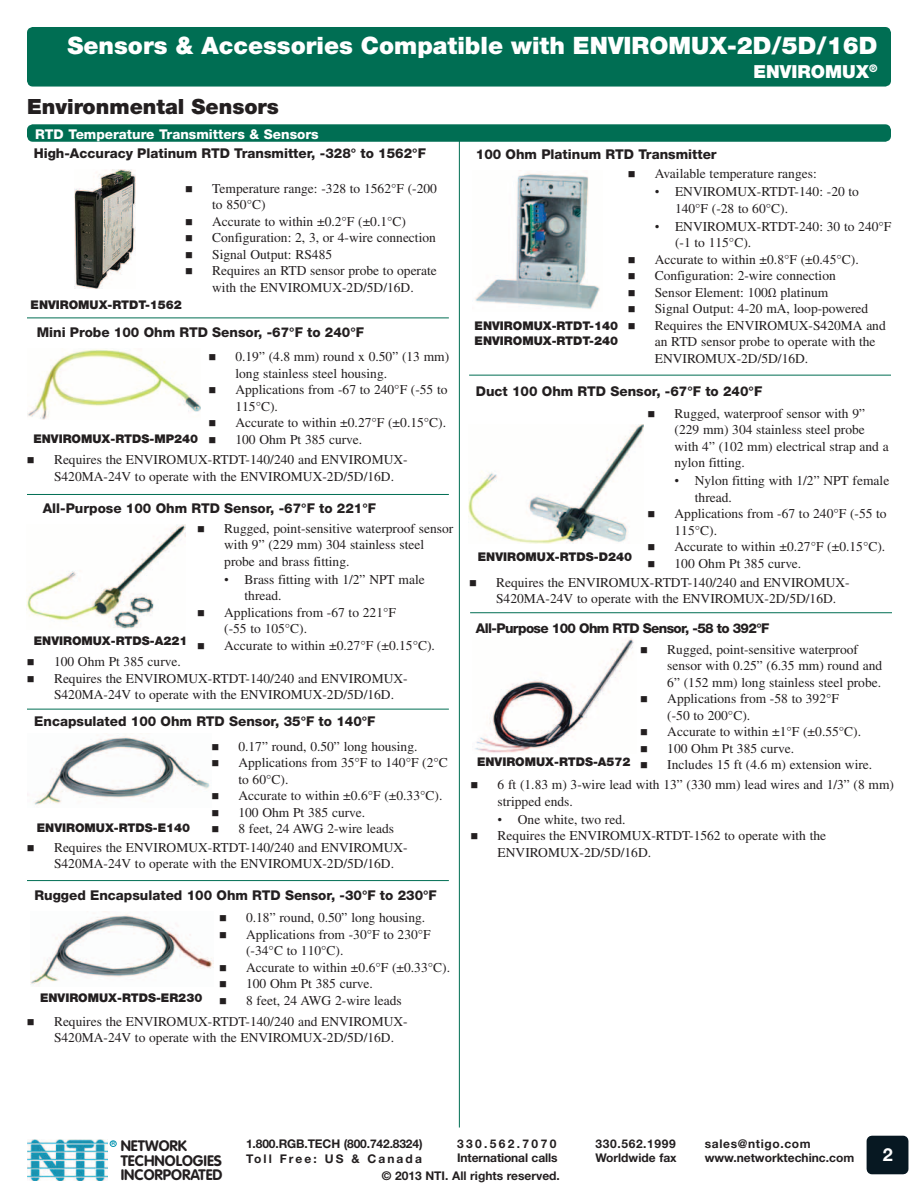
<style>
.page{position:relative;width:918px;height:1188px;background:#fff}
.page>*{position:absolute;margin:0;border:0;box-sizing:border-box;transform-origin:0 0}
.t1{font:900 24px "Helvetica Neue LT Std";color:#fff}
.t2{font:900 21px "Helvetica Neue LT Std";color:#231f20}
.t3{font:900 18px "Helvetica Neue LT Std";color:#fff}
.t4{font:700 18px "Helvetica Neue LT Std";color:#fff}
.t5{font:700 15px/14.7px "VAG Rounded Std";color:#231f20}
.t6{font:13.5px/16.5px "Times LT Std";color:#231f20}
.t7{font:800 13.5px "Helvetica Neue LT Std";color:#231f20}
.t8{font:800 13.5px "Helvetica Neue LT Std";letter-spacing:-.045em;color:#231f20}
.t9{font:800 13.5px "Helvetica Neue LT Std";color:#fff}
.t10{font:900 12px/14.4px "Helvetica Neue LT Std";color:#231f20}
.t11{font:700 12px/14.4px "Helvetica Neue LT Std";color:#231f20}
.t12{font:700 4.95px "Helvetica Neue LT Std";color:#0093b0}
.s1{font-family:"Times New Roman"}
</style>
<div class="page">
<div style="left:110px;top:1140px;width:7px;height:7px;border:1px solid #0093b0;border-radius:50%"></div>
<img style="left:28px;top:1140px;width:80px;height:41px">
<div style="left:867px;top:1136px;width:41px;height:38px;background:#071822"></div>
<hr style="left:459px;top:137px;width:1px;height:991px;background:#006e53">
<div style="left:27px;top:27px;width:864px;height:60px;background:#006e53;border-radius:6px"></div>
<img style="left:475px;top:172px;width:125px;height:137px">
<img style="left:74px;top:170px;width:61px;height:118px">
<div style="left:27px;top:124px;width:864px;height:18px;background:#006e53;border-radius:6px"></div>
<img style="left:31px;top:915px;width:182px;height:70px">
<hr style="left:27px;top:880px;width:422px;height:1px;background:#006e53">
<hr style="left:27px;top:709px;width:422px;height:1px;background:#006e53">
<img style="left:27px;top:737px;width:183px;height:68px">
<hr style="left:469px;top:375px;width:422px;height:1px;background:#006e53">
<img style="left:469px;top:424px;width:175px;height:119px">
<img style="left:26px;top:524px;width:160px;height:105px">
<hr style="left:27px;top:494px;width:422px;height:1px;background:#006e53">
<img style="left:475px;top:637px;width:159px;height:116px">
<hr style="left:470px;top:612px;width:422px;height:1px;background:#006e53">
<img style="left:27px;top:349px;width:174px;height:71px">
<hr style="left:27px;top:318px;width:422px;height:1px;background:#006e53">
<h1 class="t1" style="left:68px;top:31px;width:811px">Sensors &amp; Accessories Compatible with ENVIROMUX-2D/5D/16D</h1>
<h3 class="t3" style="left:753px;top:61px;width:126px">ENVIROMUX<sup>®</sup></h3>
<h2 class="t2" style="left:27px;top:94px;width:254px">Environmental Sensors</h2>
<p class="t9" style="left:35px;top:126px;width:285px">RTD Temperature Transmitters &amp; Sensors</p>
<p class="t7" style="left:34px;top:146px;width:394px">High-Accuracy Platinum RTD Transmitter, -328° to 1562°F</p>
<p class="t10" style="left:31px;top:297px;width:153px">ENVIROMUX-RTDT-1562</p>
<p class="t6" style="left:212px;top:180px;width:226px">Temperature range: -328 to 1562°F (-200 to 850°C)<br>Accurate to within ±0.2°F (±0.1°C)<br>Configuration: 2, 3, or 4-wire connection<br>Signal Output: RS485<br>Requires an RTD sensor probe to operate with the ENVIROMUX-2D/5D/16D.</p>
<p class="t7" style="left:37px;top:325px;width:329px">Mini Probe 100 Ohm RTD Sensor, -67°F to 240°F</p>
<p class="t6" style="left:235px;top:348px;width:215px">0.19” (4.8 mm) round x 0.50” (13 mm) long stainless steel housing.<br>Applications from -67 to 240°F (-55 to<br>115°C).<br>Accurate to within ±0.27°F (±0.15°C).<br>100 Ohm Pt 385 curve.</p>
<p class="t6" style="left:54px;top:452px;width:355px">Requires the ENVIROMUX-RTDT-140/240 and ENVIROMUX-<br>S420MA-24V to operate with the ENVIROMUX-2D/5D/16D.</p>
<p class="t10" style="left:33px;top:432px;width:166px">ENVIROMUX-RTDS-MP240</p>
<p class="t7" style="left:43px;top:501px;width:335px">All-Purpose 100 Ohm RTD Sensor, -67°F to 221°F</p>
<p class="t6" style="left:224px;top:520px;width:231px">Rugged, point-sensitive waterproof sensor with 9” (229 mm) 304 stainless steel probe and brass fitting.</p>
<p class="t6" style="left:224px;top:571px;width:202px"><span class="s1">•</span> Brass fitting with 1/2” NPT male</p>
<p class="t6" style="left:244px;top:588px;width:39px">thread.</p>
<p class="t6" style="left:224px;top:604px;width:173px">Applications from -67 to 221°F</p>
<p class="t6" style="left:224px;top:621px;width:84px">(-55 to 105°C).</p>
<p class="t6" style="left:224px;top:637px;width:212px">Accurate to within ±0.27°F (±0.15°C).</p>
<p class="t6" style="left:54px;top:654px;width:355px">100 Ohm Pt 385 curve.<br>Requires the ENVIROMUX-RTDT-140/240 and ENVIROMUX-<br>S420MA-24V to operate with the ENVIROMUX-2D/5D/16D.</p>
<p class="t10" style="left:34px;top:633px;width:155px">ENVIROMUX-RTDS-A221</p>
<p class="t7" style="left:34px;top:714px;width:343px">Encapsulated 100 Ohm RTD Sensor, 35°F to 140°F</p>
<p class="t6" style="left:238px;top:738px;width:211px">0.17” round, 0.50” long housing.<br>Applications from 35°F to 140°F (2°C to 60°C).<br>Accurate to within ±0.6°F (±0.33°C).<br>100 Ohm Pt 385 curve.<br>8 feet, 24 AWG 2-wire leads</p>
<p class="t6" style="left:54px;top:839px;width:355px">Requires the ENVIROMUX-RTDT-140/240 and ENVIROMUX-<br>S420MA-24V to operate with the ENVIROMUX-2D/5D/16D.</p>
<p class="t10" style="left:37px;top:821px;width:155px">ENVIROMUX-RTDS-E140</p>
<p class="t7" style="left:34px;top:887px;width:404px">Rugged Encapsulated 100 Ohm RTD Sensor, -30°F to 230°F</p>
<p class="t6" style="left:246px;top:909px;width:205px">0.18” round, 0.50” long housing.<br>Applications from -30°F to 230°F (-34°C to 110°C).<br>Accurate to within ±0.6°F (±0.33°C).<br>100 Ohm Pt 385 curve.<br>8 feet, 24 AWG 2-wire leads</p>
<p class="t6" style="left:54px;top:1013px;width:355px">Requires the ENVIROMUX-RTDT-140/240 and ENVIROMUX-<br>S420MA-24V to operate with the ENVIROMUX-2D/5D/16D.</p>
<p class="t10" style="left:40px;top:990px;width:164px">ENVIROMUX-RTDS-ER230</p>
<p class="t7" style="left:476px;top:146px;width:242px">100 Ohm Platinum RTD Transmitter</p>
<p class="t10" style="left:475px;top:319px;width:145px">ENVIROMUX-RTDT-140<br>ENVIROMUX-RTDT-240</p>
<p class="t6" style="left:655px;top:165px;width:164px">Available temperature ranges:</p>
<p class="t6" style="left:675px;top:183px;width:186px;text-indent:-20px"><span class="s1">•</span> ENVIROMUX-RTDT-140: -20 to<br>140°F (-28 to 60°C).</p>
<p class="t6" style="left:655px;top:218px;width:238px"><span class="s1">•</span> ENVIROMUX-RTDT-240: 30 to 240°F</p>
<p class="t6" style="left:675px;top:234px;width:78px">(-1 to 115°C).</p>
<p class="t6" style="left:655px;top:251px;width:205px">Accurate to within ±0.8°F (±0.45°C).</p>
<p class="t6" style="left:655px;top:267px;width:183px">Configuration: 2-wire connection</p>
<p class="t6" style="left:655px;top:284px;width:175px">Sensor Element: 100Ω platinum</p>
<p class="t6" style="left:655px;top:300px;width:215px">Signal Output: 4-20 mA, loop-powered</p>
<p class="t6" style="left:655px;top:317px;width:233px">Requires the ENVIROMUX-S420MA and</p>
<p class="t6" style="left:655px;top:333px;width:222px">an RTD sensor probe to operate with the</p>
<p class="t6" style="left:655px;top:350px;width:155px">ENVIROMUX-2D/5D/16D.</p>
<p class="t7" style="left:476px;top:383px;width:288px">Duct 100 Ohm RTD Sensor, -67°F to 240°F</p>
<p class="t6" style="left:675px;top:405px;width:216px">Rugged, waterproof sensor with 9” (229 mm) 304 stainless steel probe with 4” (102 mm) electrical strap and a nylon fitting.</p>
<p class="t6" style="left:675px;top:472px;width:216px"><span class="s1">•</span> Nylon fitting with 1/2” NPT female</p>
<p class="t6" style="left:695px;top:489px;width:39px">thread.</p>
<p class="t6" style="left:675px;top:505px;width:214px">Applications from -67 to 240°F (-55 to</p>
<p class="t6" style="left:675px;top:522px;width:44px">115°C).</p>
<p class="t6" style="left:675px;top:538px;width:212px">Accurate to within ±0.27°F (±0.15°C).</p>
<p class="t6" style="left:675px;top:555px;width:128px">100 Ohm Pt 385 curve.</p>
<p class="t6" style="left:496px;top:574px;width:355px">Requires the ENVIROMUX-RTDT-140/240 and ENVIROMUX-<br>S420MA-24V to operate with the ENVIROMUX-2D/5D/16D.</p>
<p class="t10" style="left:478px;top:549px;width:156px">ENVIROMUX-RTDS-D240</p>
<p class="t8" style="left:476px;top:620px;width:295px">All-Purpose 100 Ohm RTD Sensor, -58 to 392°F</p>
<p class="t6" style="left:667px;top:641px;width:217px">Rugged, point-sensitive waterproof sensor with 0.25” (6.35 mm) round and<br>6” (152 mm) long stainless steel probe.<br>Applications from -58 to 392°F<br>(-50 to 200°C).<br>Accurate to within ±1°F (±0.55°C).<br>100 Ohm Pt 385 curve.<br>Includes 15 ft (4.6 m) extension wire.</p>
<p class="t10" style="left:477px;top:754px;width:155px">ENVIROMUX-RTDS-A572</p>
<p class="t6" style="left:498px;top:777px;width:398px">6 ft (1.83 m) 3-wire lead with 13” (330 mm) lead wires and 1/3” (8 mm) stripped ends.</p>
<p class="t6" style="left:498px;top:811px;width:330px"><span class="s1">•</span> One white, two red.<br>Requires the ENVIROMUX-RTDT-1562 to operate with the<br>ENVIROMUX-2D/5D/16D.</p>
<p class="t11" style="left:246px;top:1136px;width:178px">1.800.RGB.TECH (800.742.8324)<br>Toll Free: US &amp; Canada</p>
<p class="t11" style="left:595px;top:1136px;width:83px">330.562.1999<br>Worldwide fax</p>
<p class="t11" style="left:705px;top:1136px;width:151px">sales@ntigo.com www.networktechinc.com</p>
<p class="t11" style="left:457px;top:1136px;width:102px">330.562.7070<br>International calls</p>
<p class="t12" style="left:111px;top:1140px;width:5px">R</p>
<p class="t5" style="left:121px;top:1139px;width:103px">NETWORK<br>TECHNOLOGIES<br>INCORPORATED</p>
<h3 class="t4" style="left:883px;top:1143px;width:12px">2</h3>
<p class="t11" style="left:382px;top:1168px;width:180px">© 2013 NTI. All rights reserved.</p>
</div>
